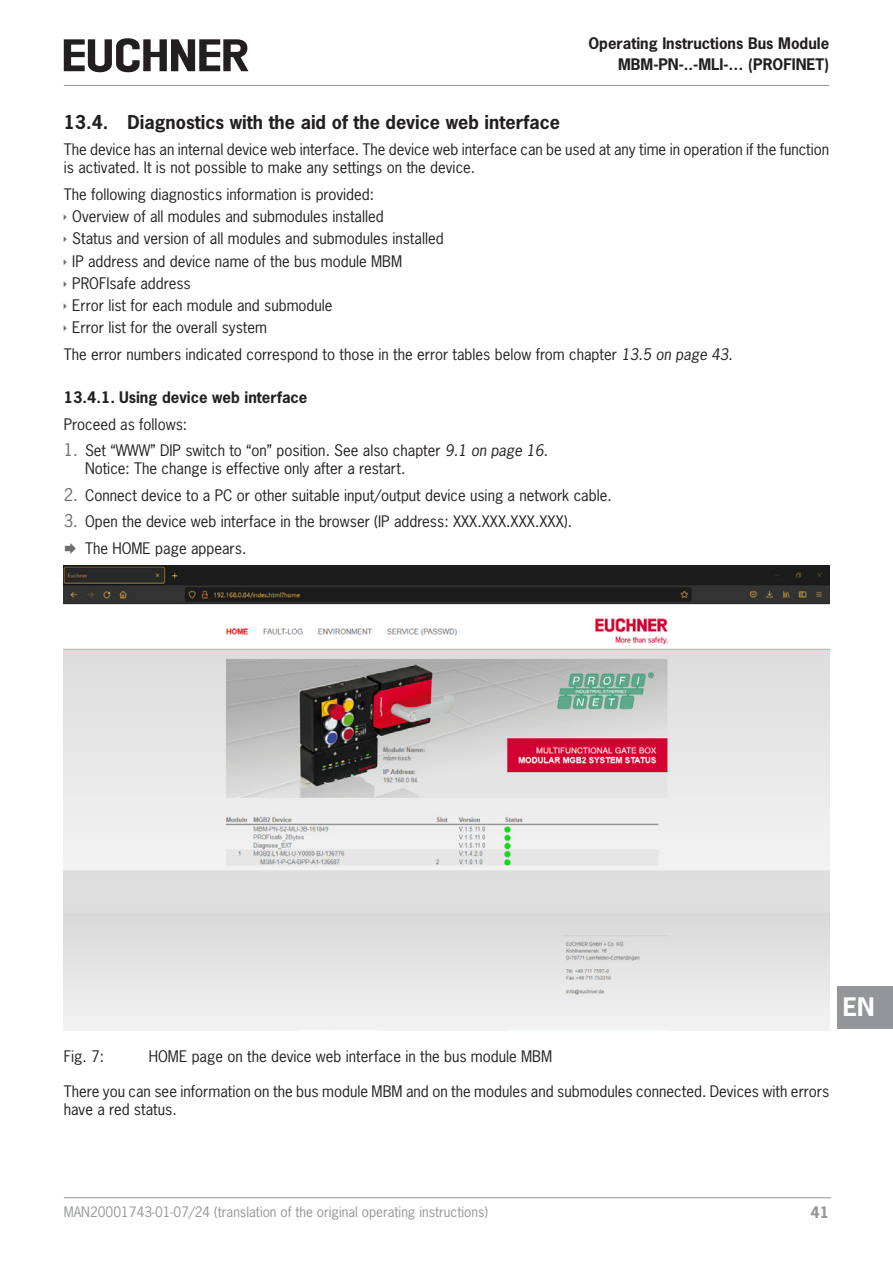
<style>
.page{position:relative;width:893px;height:1263px;background:#fff}
.page>*{position:absolute;margin:0;border:0;box-sizing:border-box;transform-origin:0 0}
.t1{font:700 24px "News Gothic Std";color:#fff}
.t2{font:700 18px "News Gothic Std";color:#231f20}
.paragraph{font:15px/18px "News Gothic Std";color:#231f20}
.paragraph_last{font:15px "News Gothic Std";color:#231f20}
.t3{font:700 15px/20.1px "News Gothic Std";color:#231f20;text-align:right}
.t4{font:700 15px "News Gothic Std";color:#939598}
.t5{font:13.5px "News Gothic Std";color:#939598}
.s1{font-style:italic}
.s2{font-size:16.5px;color:#6c6d70}
.s3{color:#6c6d70}
</style>
<div class="page">
<hr style="left:64px;top:85px;width:765px;height:1px;background:#939598">
<hr style="left:64px;top:1197px;width:767px;height:1px;background:#939598">
<svg style="left:64px;top:38px;width:184px;height:34px"></svg>
<div style="left:838px;top:986px;width:55px;height:43px;background:#939598"></div>
<img style="left:64px;top:565px;width:765px;height:465px">
<p class="t3" style="left:588px;top:33px;width:242px">Operating Instructions Bus Module<br>MBM-PN-..-MLI-… (PROFINET)</p>
<p class="t2" style="left:64px;top:110px;width:498px">13.4. Diagnostics with the aid of the device web interface</p>
<p class="paragraph" style="left:64px;top:141px;width:767px">The device has an internal device web interface. The device web interface can be used at any time in operation if the function is activated. It is not possible to make any settings on the device.</p>
<p class="paragraph" style="left:64px;top:185px;width:312px">The following diagnostics information is provided:</p>
<p class="paragraph" style="left:72px;top:207px;width:313px">Overview of all modules and submodules installed</p>
<p class="paragraph" style="left:72px;top:230px;width:373px">Status and version of all modules and submodules installed</p>
<p class="paragraph" style="left:72px;top:252px;width:331px">IP address and device name of the bus module MBM</p>
<p class="paragraph" style="left:72px;top:274px;width:120px">PROFIsafe address</p>
<p class="paragraph" style="left:72px;top:296px;width:262px">Error list for each module and submodule</p>
<p class="paragraph" style="left:72px;top:319px;width:196px">Error list for the overall system</p>
<p class="paragraph_last" style="left:64px;top:345px;width:671px">The error numbers indicated correspond to those in the error tables below from chapter <span class="s1">13.5 on page 43</span>.</p>
<p class="t3" style="left:64px;top:387px;width:245px">13.4.1. Using device web interface</p>
<p class="paragraph" style="left:64px;top:415px;width:125px">Proceed as follows:</p>
<p class="paragraph" style="left:85px;top:442px;width:464px;text-indent:-21px"><span class="s2">1.</span> Set “WWW” DIP switch to “on” position. See also chapter <span class="s1">9.1 on page 16</span>.<br>Notice: The change is effective only after a restart.</p>
<p class="paragraph" style="left:64px;top:486px;width:549px"><span class="s2">2.</span> Connect device to a PC or other suitable input/output device using a network cable.</p>
<p class="paragraph" style="left:64px;top:513px;width:510px"><span class="s2">3.</span> Open the device web interface in the browser (IP address: XXX.XXX.XXX.XXX).</p>
<p class="paragraph" style="left:64px;top:539px;width:184px"><span class="s3">◻</span> The HOME page appears.</p>
<p class="paragraph" style="left:64px;top:1047px;width:42px">Fig. 7:</p>
<p class="paragraph" style="left:149px;top:1047px;width:405px">HOME page on the device web interface in the bus module MBM</p>
<p class="paragraph" style="left:64px;top:1082px;width:767px">There you can see information on the bus module MBM and on the modules and submodules connected. Devices with errors have a red status.</p>
<h1 class="t1" style="left:843px;top:991px;width:33px">EN</h1>
<p class="t5" style="left:64px;top:1203px;width:426px">MAN20001743-01-07/24 (translation of the original operating instructions)</p>
<p class="t4" style="left:810px;top:1202px;width:20px">41</p>
</div>
